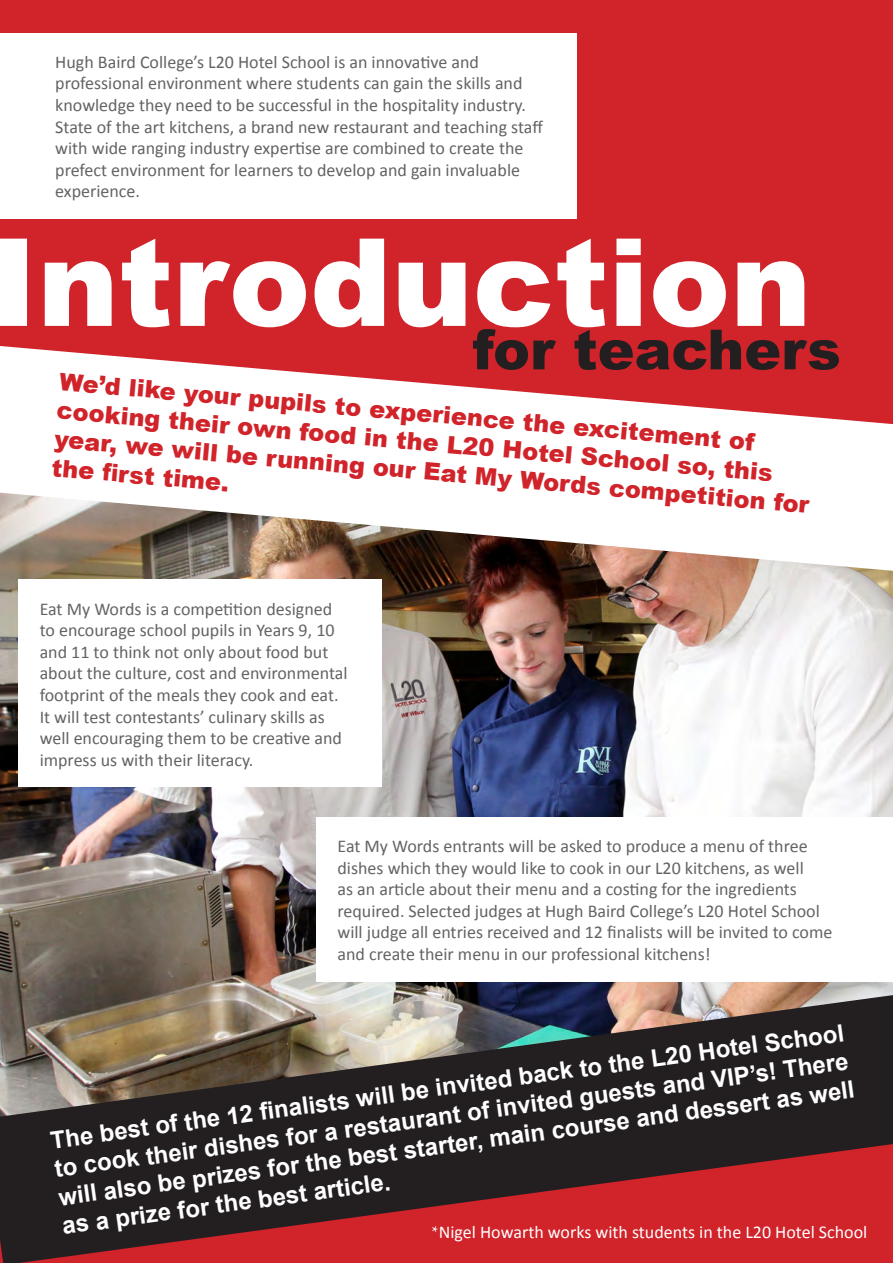
<style>
.page{position:relative;width:893px;height:1263px;background:#d1232a}
.page>*{position:absolute;margin:0;border:0;box-sizing:border-box;transform-origin:0 0}
.t1{font:700 24px/28.5px "Arial";color:#fff;text-align:justify}
.t2{font:900 24px/28.8px "Arial";color:#d1232a}
.t3{font:18px/21.6px "Calibri";color:#636366}
.t4{font:18px "Calibri";color:#fff}
.s1{font-family:"Minion Pro"}
</style>
<div class="page">
<img style="left:0;top:571px;width:892px;height:424px">
<div style="left:0;top:33px;width:576px;height:186px;background:#fff"></div>
<div style="left:18px;top:580px;width:364px;height:207px;background:#fff"></div>
<div style="left:316px;top:817px;width:576px;height:164px;background:#fff"></div>
<svg style="left:0;top:346px;width:893px;height:225px;background:#e1c6c4"></svg>
<svg style="left:0;top:995px;width:893px;height:268px;fill:#231f20"></svg>
<svg style="left:0;top:239px;width:804px;height:88px"></svg>
<svg style="left:473px;top:329px;width:366px;height:41px"></svg>
<p class="t3" style="left:55px;top:50px;width:489px">Hugh Baird College’s L20 Hotel School is an innovative and professional environment where students can gain the skills and knowledge they need to be successful in the hospitality industry.<br>State of the art kitchens, a brand new restaurant and teaching staff with wide ranging industry expertise are combined to create the prefect environment for learners to develop and gain invaluable experience.</p>
<p class="t2" style="left:61px;top:366px;width:759px;rotate:5deg">We’d like your pupils to experience the excitement of cooking their own food in the L20 Hotel School so, this year, we will be running our Eat My Words competition for the fi rst time.</p>
<p class="t3" style="left:40px;top:597px;width:309px">Eat My Words is a competition designed to encourage school pupils in Years 9, 10 and 11 to think not only about food but about the culture, cost and environmental footprint of the meals they cook and eat.<br>It will test contestants’ culinary skills as well encouraging them to be creative and impress us with their literacy.</p>
<p class="t3" style="left:338px;top:834px;width:496px">Eat My Words entrants will be asked to produce a menu of three dishes which they would like to cook in our L20 kitchens, as well<br>as an article about their menu and a costing for the ingredients required. Selected judges at Hugh Baird College’s L20 Hotel School will judge all entries received and 12 finalists will be invited to come and create their menu in our professional kitchens!</p>
<p class="t1" style="left:49px;top:1129px;width:805px;rotate:-8deg">The best of the 12 fi nalists will be invited back to the L20 Hotel School to cook their dishes for a restaurant of invited guests and VIP’s! There will also be prizes for the best starter, main course and dessert as well as a prize for the best article.</p>
<p class="t4" style="left:432px;top:1221px;width:437px"><span class="s1">*</span>Nigel Howarth works with students in the L20 Hotel School</p>
</div>
